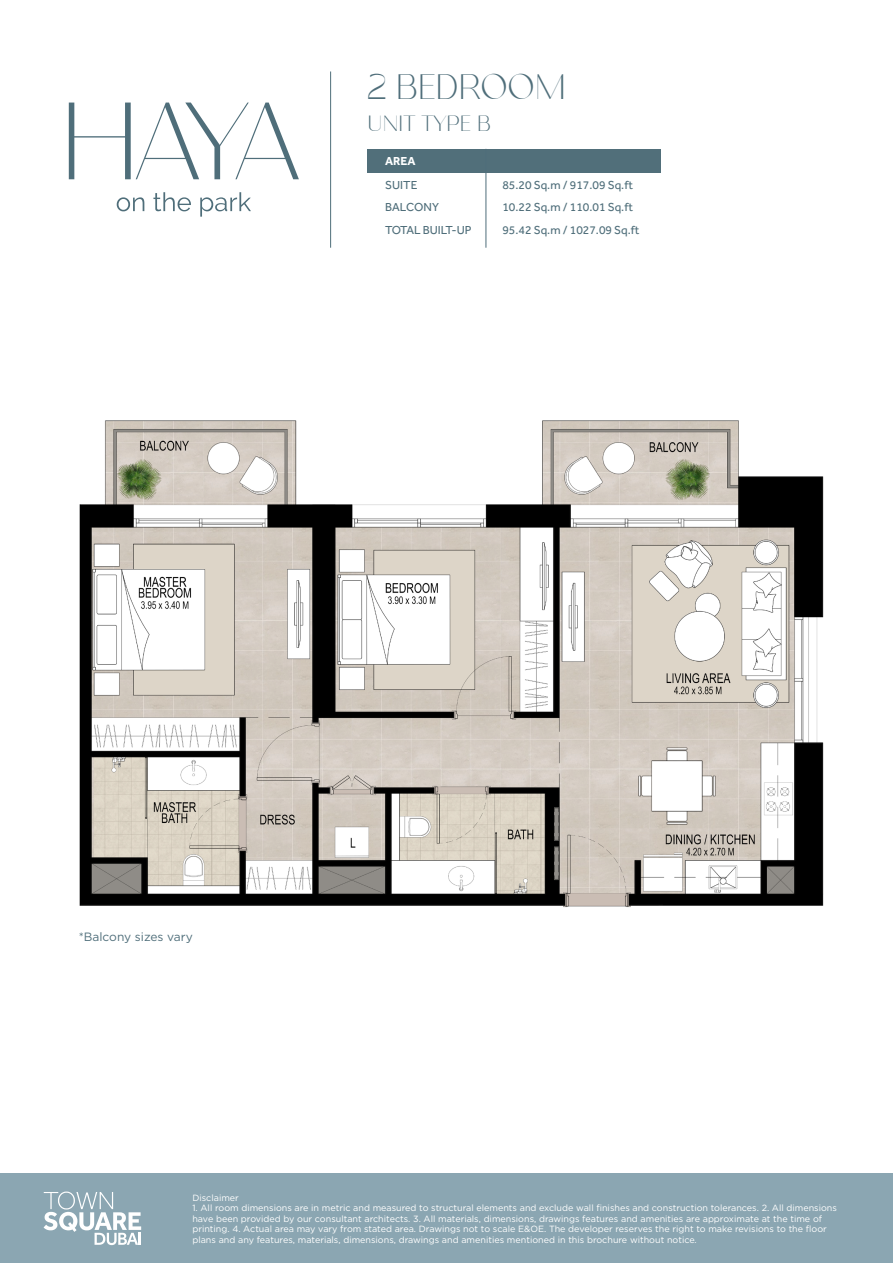
<style>
.page{position:relative;width:893px;height:1263px;background:#fff}
.page>*{position:absolute;margin:0;border:0;box-sizing:border-box;transform-origin:0 0}
.t1{font:36px "Glowstore";color:#4f6e7a}
.t2{font:22.5px "Glowstore";color:#4f6e7a}
.table-variables{font:12px "Effra";color:#4f6e7a}
.t3{font:12px "Gotham";color:#4f6e7a}
.table-variables-2{font:700 12px "Effra";color:#fff}
.t4{font:9px/10.5px "Gotham";color:#fff}
</style>
<div class="page">
<div style="left:0;top:1174px;width:893px;height:89px;background:#8ba6b2"></div>
<svg style="left:44px;top:1191px;width:97px;height:54px"></svg>
<img style="left:79px;top:420px;width:745px;height:487px">
<div style="left:368px;top:149px;width:293px;height:23px;background:#516f7a"></div>
<hr style="left:486px;top:149px;width:1px;height:99px;background:#4f6e7a">
<hr style="left:330px;top:71px;width:1px;height:177px;background:#4f6e7a">
<svg style="left:69px;top:103px;width:230px;height:76px"></svg>
<svg style="left:117px;top:197px;width:27px;height:14px"></svg>
<svg style="left:153px;top:192px;width:38px;height:19px"></svg>
<svg style="left:200px;top:192px;width:51px;height:25px"></svg>
<p class="t1" style="left:368px;top:66px;width:200px">2 BEDROOM</p>
<p class="t2" style="left:368px;top:111px;width:125px">UNIT TYPE B</p>
<p class="table-variables-2" style="left:385px;top:153px;width:32px">AREA</p>
<p class="table-variables" style="left:385px;top:178px;width:34px">SUITE</p>
<p class="table-variables" style="left:385px;top:200px;width:55px">BALCONY</p>
<p class="table-variables" style="left:385px;top:223px;width:88px">TOTAL BUILT-UP</p>
<p class="table-variables" style="left:502px;top:178px;width:132px">85.20 Sq.m / 917.09 Sq.ft</p>
<p class="table-variables" style="left:502px;top:200px;width:132px">10.22 Sq.m / 110.01 Sq.ft</p>
<p class="table-variables" style="left:502px;top:223px;width:139px">95.42 Sq.m / 1027.09 Sq.ft</p>
<p class="t3" style="left:79px;top:929px;width:116px">*Balcony sizes vary</p>
<p class="t4" style="left:192px;top:1192px;width:48px">Disclaimer</p>
<p class="t4" style="left:192px;top:1203px;width:646px">1. All room dimensions are in metric and measured to structural elements and exclude wall finishes and construction tolerances. 2. All dimensions have been provided by our consultant architects. 3. All materials, dimensions, drawings features and amenities are approximate at the time of printing. 4. Actual area may vary from stated area. Drawings not to scale E&amp;OE. The developer reserves the right to make revisions to the floor plans and any features, materials, dimensions, drawings and amenities mentioned in this brochure without notice.</p>
</div>
